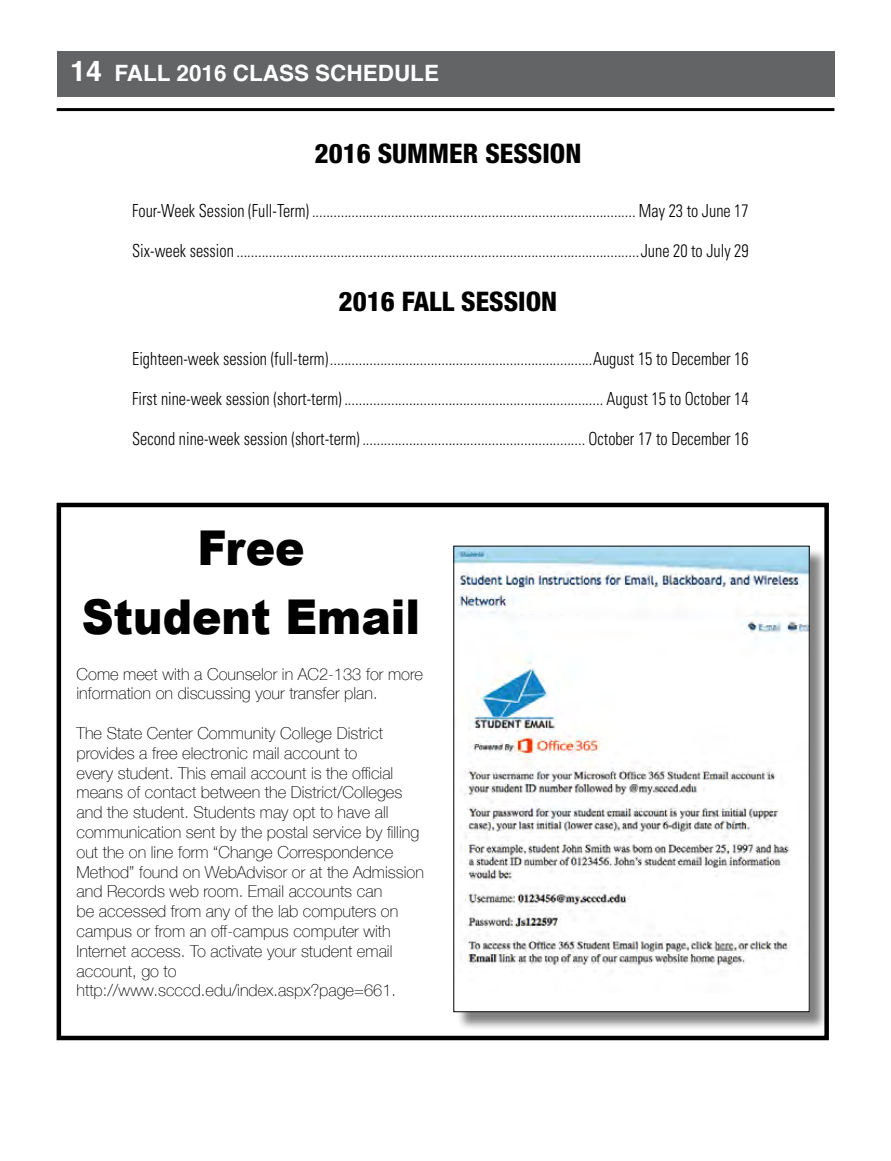
<style>
.page{position:relative;width:891px;height:1161px;background:#fff}
.page>*{position:absolute;margin:0;border:0;box-sizing:border-box;transform-origin:0 0}
.t1{font:900 48px/69px "Arial";color:#000;text-align:center;scale:.92 1}
.t2{font:800 condensed 27px "Helvetica Neue";color:#000}
.t3{font:700 22.5px "Helvetica";color:#fff}
.t4{font:300 condensed 18px "Univers";color:#000;scale:.9 1}
.t5{font:100 16.5px/19.8px "Helvetica Neue";color:#000}
.s1{font-size:28.5px}
</style>
<div class="page">
<hr style="left:57px;top:108px;width:777px;height:3px;background:#000">
<div style="left:57px;top:51px;width:777px;height:46px;background:#636466"></div>
<div style="left:57px;top:503px;width:772px;height:537px;border:4px solid #000"></div>
<div style="left:456px;top:548px;width:372px;height:482px;background:#000;opacity:.5"></div>
<div style="left:454px;top:546px;width:355px;height:466px;background:#fff"></div>
<img style="left:456px;top:548px;width:351px;height:419px">
<p class="t3" style="left:70px;top:55px;width:370px"><span class="s1">14</span> FALL 2016 CLASS SCHEDULE</p>
<h2 class="t2" style="left:315px;top:137px;width:268px">2016 SUMMER SESSION</h2>
<p class="t4" style="left:132px;top:200px;width:687px">Four-Week Session (Full-Term) .......................................................................................... May 23 to June 17</p>
<p class="t4" style="left:132px;top:240px;width:687px">Six-week session ................................................................................................................June 20 to July 29</p>
<h2 class="t2" style="left:339px;top:284px;width:220px">2016 FALL SESSION</h2>
<p class="t4" style="left:132px;top:348px;width:687px">Eighteen-week session (full-term).........................................................................August 15 to December 16</p>
<p class="t4" style="left:132px;top:388px;width:687px">First nine-week session (short-term) ........................................................................ August 15 to October 14</p>
<p class="t4" style="left:132px;top:428px;width:687px">Second nine-week session (short-term) .............................................................. October 17 to December 16</p>
<h1 class="t1" style="left:82px;top:511px;width:369px">Free<br>Student Email</h1>
<p class="t5" style="left:77px;top:663px;width:348px">Come meet with a Counselor in AC2-133 for more information on discussing your transfer plan.</p>
<p class="t5" style="left:77px;top:723px;width:349px">The State Center Community College District provides a free electronic mail account to<br>every student. This email account is the official means of contact between the District/Colleges and the student. Students may opt to have all communication sent by the postal service by filling out the on line form “Change Correspondence Method” found on WebAdvisor or at the Admission and Records web room. Email accounts can<br>be accessed from any of the lab computers on campus or from an off-campus computer with Internet access. To activate your student email account, go to http://www.scccd.edu/index.aspx?page=661.</p>
</div>
